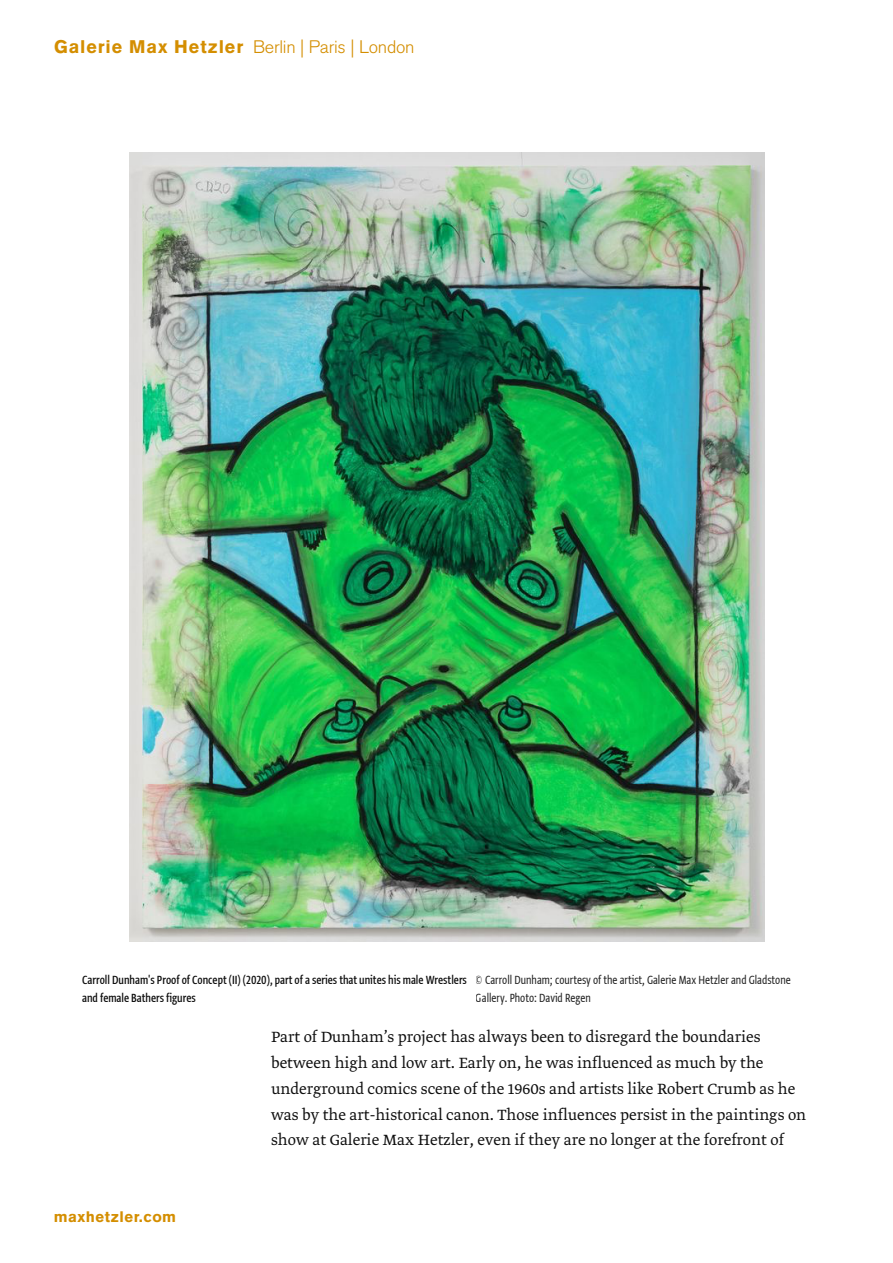
<style>
.page{position:relative;width:893px;height:1263px;background:#fff}
.page>*{position:absolute;margin:0;border:0;box-sizing:border-box;transform-origin:0 0}
.t1{font:18px "Akzidenz Grotesk BE Light Os F";letter-spacing:-.015em;color:#d48e00}
.t2{font:300 17.1px/25.8px "Greta Text Pro";color:#0d0d0d}
.t3{font:900 15px "Akzidenz Grotesk";letter-spacing:.03em;color:#d48e00}
.t4{font:500 13.8px/18px "Greta Sans Cnd Pro";color:#0d0d0d}
.t5{font:13.8px/18px "Greta Sans Cnd Pro";color:#0d0d0d}
.s1{font-family:"Akzidenz Grotesk";font-weight:900}
</style>
<div class="page">
<img style="left:130px;top:153px;width:634px;height:789px">
<p class="t1" style="left:54px;top:37px;width:362px"><span class="s1">Galerie Max Hetzler</span> Berlin | Paris | London</p>
<p class="t4" style="left:82px;top:970px;width:386px">Carroll Dunham's Proof of Concept (II) (2020), part of a series that unites his male Wrestlers and female Bathers figures</p>
<p class="t5" style="left:476px;top:969px;width:316px">© Carroll Dunham; courtesy of the artist, Galerie Max Hetzler and Gladstone<br>Gallery. Photo: David Regen</p>
<p class="t3" style="left:54px;top:1207px;width:124px">maxhetzler.com</p>
<p class="t2" style="left:271px;top:1025px;width:537px">Part of Dunham’s project has always been to disregard the boundaries between high and low art. Early on, he was influenced as much by the underground comics scene of the 1960s and artists like Robert Crumb as he was by the art-historical canon. Those influences persist in the paintings on show at Galerie Max Hetzler, even if they are no longer at the forefront of</p>
</div>
